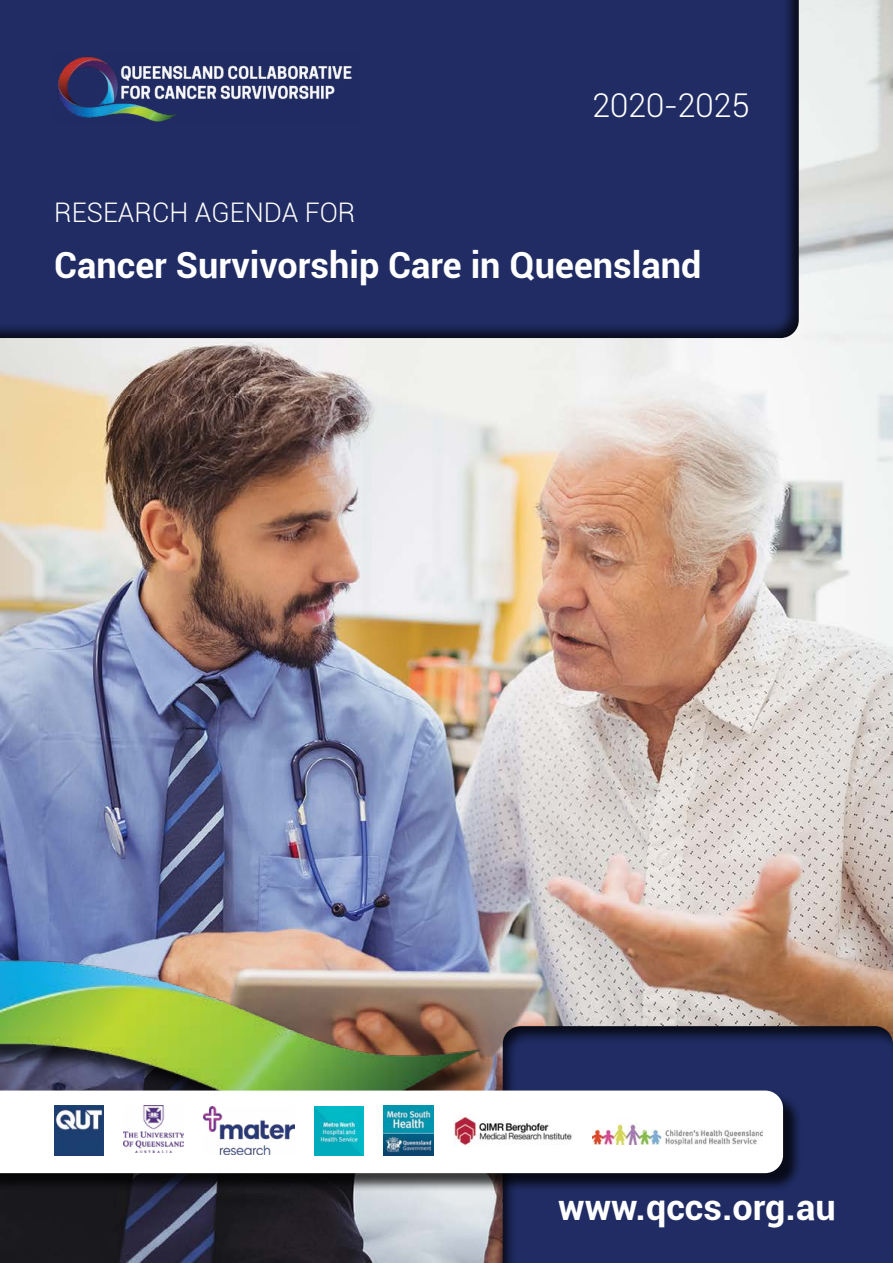
<style>
.page{position:relative;width:893px;height:1263px;background:#fff}
.page>*{position:absolute;margin:0;border:0;box-sizing:border-box;transform-origin:0 0}
.t1{font:700 36px "Roboto";color:#fff}
.t2{font:300 32.7px "Roboto";letter-spacing:-.005em;color:#fff}
.t3{font:300 27px "Roboto";color:#fff}
</style>
<div class="page">
<img style="left:0;top:0;width:893px;height:1263px">
<div style="left:488px;top:1017px;width:405px;height:246px;background:#000;opacity:.75"></div>
<div style="left:0;top:0;width:812px;height:340px;background:#000;opacity:.75"></div>
<div style="left:0;top:567px;width:503px;height:571px;background:#000;opacity:.75"></div>
<img style="left:0;top:936px;width:518px;height:154px">
<img style="left:54px;top:53px;width:305px;height:72px">
<div style="left:0;top:1092px;width:802px;height:100px;background:#000;opacity:.75"></div>
<svg style="left:0;top:1090px;width:783px;height:83px"></svg>
<img style="left:123px;top:1106px;width:60px;height:46px">
<img style="left:54px;top:1106px;width:50px;height:49px">
<img style="left:203px;top:1107px;width:92px;height:47px">
<img style="left:384px;top:1106px;width:49px;height:49px">
<img style="left:315px;top:1106px;width:49px;height:49px">
<img style="left:453px;top:1115px;width:119px;height:32px">
<img style="left:592px;top:1117px;width:171px;height:27px">
<p class="t2" style="left:592px;top:82px;width:159px">2020-2025</p>
<p class="t3" style="left:54px;top:194px;width:303px">RESEARCH AGENDA FOR</p>
<p class="t1" style="left:54px;top:240px;width:649px">Cancer Survivorship Care in Queensland</p>
<p class="t1" style="left:558px;top:1182px;width:279px">www.qccs.org.au</p>
</div>
